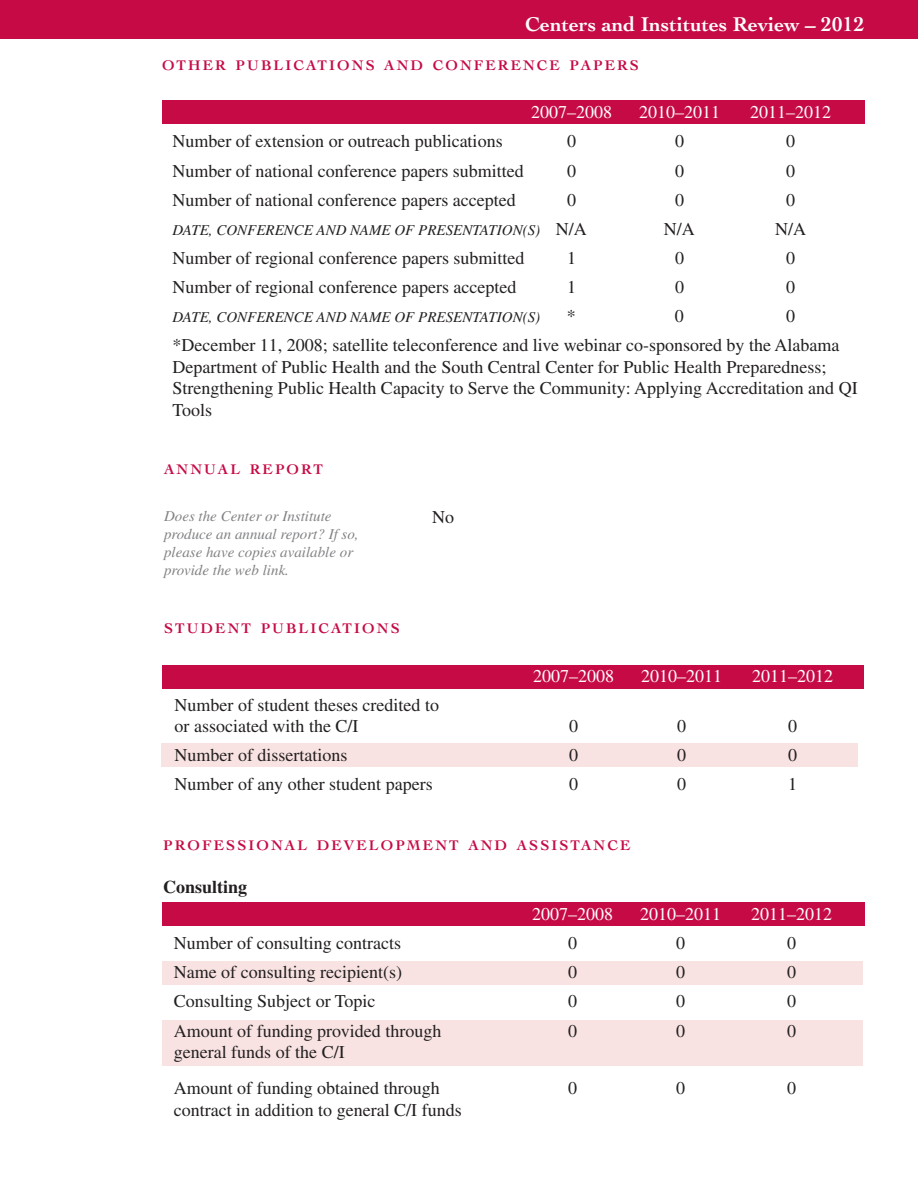
<style>
.page{position:relative;width:918px;height:1188px;background:#fff}
.page>*{position:absolute;margin:0;border:0;box-sizing:border-box;transform-origin:0 0}
.t1{font:700 21px "Cochin";color:#fff}
.t2{font:18px/21.6px "Times";color:#231f20}
.t3{font:18px "Times";color:#fff}
.t4{font:700 18px "Times";color:#231f20}
.question{font:italic 15px/18px "Times";color:#808285}
.t5{font:italic 15px "Times";color:#231f20}
.sub-heading{font:700 14.7px "Cochin";letter-spacing:.145em;color:#c60a45}
.s1{font-style:normal;font-size:18px}
</style>
<div class="page">
<div style="left:162px;top:100px;width:702px;height:24px;background:#c60a45"></div>
<div style="left:161px;top:744px;width:697px;height:23px;background:#f8e3e2"></div>
<div style="left:162px;top:665px;width:702px;height:23px;background:#c60a45"></div>
<div style="left:162px;top:1020px;width:701px;height:45px;background:#f8e3e2"></div>
<div style="left:162px;top:961px;width:701px;height:24px;background:#f8e3e2"></div>
<div style="left:162px;top:902px;width:702px;height:24px;background:#c60a45"></div>
<div style="left:0;top:0;width:918px;height:39px;background:#c60a45"></div>
<p class="t1" style="left:525px;top:12px;width:341px">Centers and Institutes Review – 2012</p>
<p class="sub-heading" style="left:162px;top:56px;width:478px">OTHER PUBLICATIONS AND CONFERENCE PAPERS</p>
<p class="t3" style="left:531px;top:102px;width:82px">2007–2008</p>
<p class="t3" style="left:639px;top:102px;width:82px">2010–2011</p>
<p class="t3" style="left:750px;top:102px;width:83px">2011–2012</p>
<p class="t2" style="left:172px;top:131px;width:332px">Number of extension or outreach publications</p>
<p class="t2" style="left:567px;top:131px;width:10px">0</p>
<p class="t2" style="left:675px;top:131px;width:10px">0</p>
<p class="t2" style="left:786px;top:131px;width:10px">0</p>
<p class="t2" style="left:172px;top:160px;width:353px">Number of national conference papers submitted</p>
<p class="t2" style="left:567px;top:160px;width:10px">0</p>
<p class="t2" style="left:675px;top:160px;width:10px">0</p>
<p class="t2" style="left:786px;top:160px;width:10px">0</p>
<p class="t2" style="left:172px;top:189px;width:345px">Number of national conference papers accepted</p>
<p class="t2" style="left:567px;top:189px;width:10px">0</p>
<p class="t2" style="left:675px;top:189px;width:10px">0</p>
<p class="t2" style="left:786px;top:189px;width:10px">0</p>
<p class="t5" style="left:172px;top:222px;width:416px">DATE, CONFERENCE AND NAME OF PRESENTATION(S) <span class="s1">N/A</span></p>
<p class="t2" style="left:664px;top:218px;width:32px">N/A</p>
<p class="t2" style="left:775px;top:218px;width:32px">N/A</p>
<p class="t2" style="left:172px;top:247px;width:354px">Number of regional conference papers submitted</p>
<p class="t2" style="left:567px;top:247px;width:10px">1</p>
<p class="t2" style="left:675px;top:247px;width:10px">0</p>
<p class="t2" style="left:786px;top:247px;width:10px">0</p>
<p class="t2" style="left:172px;top:276px;width:346px">Number of regional conference papers accepted</p>
<p class="t2" style="left:567px;top:276px;width:10px">1</p>
<p class="t2" style="left:675px;top:276px;width:10px">0</p>
<p class="t2" style="left:786px;top:276px;width:10px">0</p>
<p class="t5" style="left:172px;top:309px;width:369px">DATE, CONFERENCE AND NAME OF PRESENTATION(S)</p>
<p class="t2" style="left:567px;top:305px;width:10px">*</p>
<p class="t2" style="left:675px;top:305px;width:10px">0</p>
<p class="t2" style="left:786px;top:305px;width:10px">0</p>
<p class="t2" style="left:172px;top:334px;width:687px">*December 11, 2008; satellite teleconference and live webinar co-sponsored by the Alabama Department of Public Health and the South Central Center for Public Health Preparedness; Strengthening Public Health Capacity to Serve the Community: Applying Accreditation and QI Tools</p>
<p class="sub-heading" style="left:164px;top:460px;width:160px">ANNUAL REPORT</p>
<p class="question" style="left:164px;top:507px;width:196px">Does the Center or Institute produce an annual report? If so, please have copies available or provide the web link.</p>
<p class="sub-heading" style="left:164px;top:620px;width:237px">STUDENT PUBLICATIONS</p>
<p class="t2" style="left:432px;top:506px;width:23px">No</p>
<p class="t2" style="left:175px;top:694px;width:266px">Number of student theses credited to or associated with the C/I</p>
<p class="t3" style="left:533px;top:665px;width:82px">2007–2008</p>
<p class="t3" style="left:641px;top:665px;width:82px">2010–2011</p>
<p class="t3" style="left:752px;top:665px;width:82px">2011–2012</p>
<p class="t2" style="left:569px;top:715px;width:10px">0</p>
<p class="t2" style="left:677px;top:715px;width:10px">0</p>
<p class="t2" style="left:788px;top:715px;width:10px">0</p>
<p class="t2" style="left:175px;top:744px;width:174px">Number of dissertations</p>
<p class="t2" style="left:569px;top:744px;width:10px">0</p>
<p class="t2" style="left:677px;top:744px;width:10px">0</p>
<p class="t2" style="left:788px;top:744px;width:10px">0</p>
<p class="t2" style="left:175px;top:774px;width:260px">Number of any other student papers</p>
<p class="t2" style="left:569px;top:774px;width:10px">0</p>
<p class="t2" style="left:677px;top:774px;width:10px">0</p>
<p class="t2" style="left:788px;top:774px;width:10px">1</p>
<p class="sub-heading" style="left:163px;top:836px;width:469px">PROFESSIONAL DEVELOPMENT AND ASSISTANCE</p>
<p class="t4" style="left:163px;top:876px;width:86px">Consulting</p>
<p class="t3" style="left:532px;top:904px;width:82px">2007–2008</p>
<p class="t3" style="left:640px;top:904px;width:82px">2010–2011</p>
<p class="t3" style="left:751px;top:904px;width:83px">2011–2012</p>
<p class="t2" style="left:174px;top:932px;width:229px">Number of consulting contracts</p>
<p class="t2" style="left:568px;top:932px;width:10px">0</p>
<p class="t2" style="left:676px;top:932px;width:10px">0</p>
<p class="t2" style="left:787px;top:932px;width:10px">0</p>
<p class="t2" style="left:174px;top:961px;width:230px">Name of consulting recipient(s)</p>
<p class="t2" style="left:568px;top:961px;width:10px">0</p>
<p class="t2" style="left:676px;top:961px;width:10px">0</p>
<p class="t2" style="left:787px;top:961px;width:10px">0</p>
<p class="t2" style="left:174px;top:991px;width:203px">Consulting Subject or Topic</p>
<p class="t2" style="left:568px;top:991px;width:10px">0</p>
<p class="t2" style="left:676px;top:991px;width:10px">0</p>
<p class="t2" style="left:787px;top:991px;width:10px">0</p>
<p class="t2" style="left:174px;top:1020px;width:269px">Amount of funding provided through</p>
<p class="t2" style="left:568px;top:1020px;width:10px">0</p>
<p class="t2" style="left:676px;top:1020px;width:10px">0</p>
<p class="t2" style="left:787px;top:1020px;width:10px">0</p>
<p class="t2" style="left:174px;top:1041px;width:172px">general funds of the C/I</p>
<p class="t2" style="left:174px;top:1077px;width:267px">Amount of funding obtained through</p>
<p class="t2" style="left:568px;top:1077px;width:10px">0</p>
<p class="t2" style="left:676px;top:1077px;width:10px">0</p>
<p class="t2" style="left:787px;top:1077px;width:10px">0</p>
<p class="t2" style="left:174px;top:1099px;width:289px">contract in addition to general C/I funds</p>
</div>
